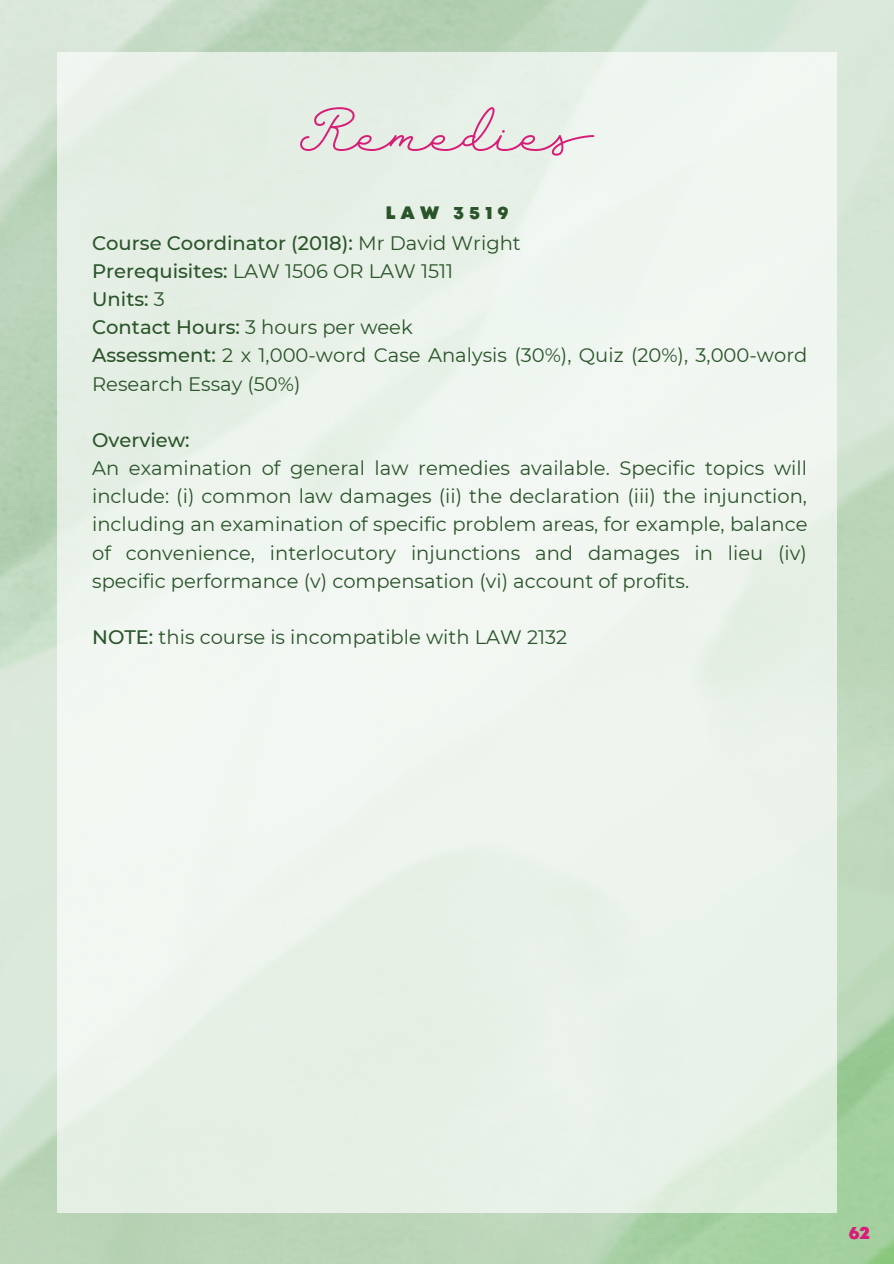
<style>
.page{position:relative;width:894px;height:1264px;background:#fff}
.page>*{position:absolute;margin:0;border:0;box-sizing:border-box;transform-origin:0 0}
.t1{font:65.1px "Sansterdam Light Script";color:#d81d78}
.t2{font:19.5px/28.2px "Montserrat";color:#2a5429}
.t3{font:500 19.5px "Montserrat";color:#2a5429}
.t4{font:900 18px "Mont";letter-spacing:.3em;color:#2a5429}
.t5{font:900 18px "Mont";color:#d81d78}
.s1{font-weight:500}
</style>
<div class="page">
<img style="left:0;top:0;width:893px;height:1263px">
<div style="left:57px;top:52px;width:779px;height:1160px;background:#edf4ed"></div>
<h1 class="t1" style="left:301px;top:102px;width:294px">Remedies</h1>
<p class="t4" style="left:385px;top:206px;width:124px">LAW 3519</p>
<p class="t2" style="left:92px;top:229px;width:716px"><span class="s1">Course Coordinator (2018):</span> Mr David Wright<br><span class="s1">Prerequisites:</span> LAW 1506 OR LAW 1511<br><span class="s1">Units:</span> 3<br><span class="s1">Contact Hours:</span> 3 hours per week<br><span class="s1">Assessment:</span> 2 x 1,000-word Case Analysis (30%), Quiz (20%), 3,000-word Research Essay (50%)</p>
<p class="t3" style="left:92px;top:428px;width:99px">Overview:</p>
<p class="t2" style="left:92px;top:454px;width:716px;text-align:justify">An examination of general law remedies available. Specific topics will include: (i) common law damages (ii) the declaration (iii) the injunction, including an examination of specific problem areas, for example, balance of convenience, interlocutory injunctions and damages in lieu (iv) specific performance (v) compensation (vi) account of profits.</p>
<p class="t2" style="left:92px;top:623px;width:476px"><span class="s1">NOTE:</span> this course is incompatible with LAW 2132</p>
<p class="t5" style="left:848px;top:1225px;width:23px">62</p>
</div>
